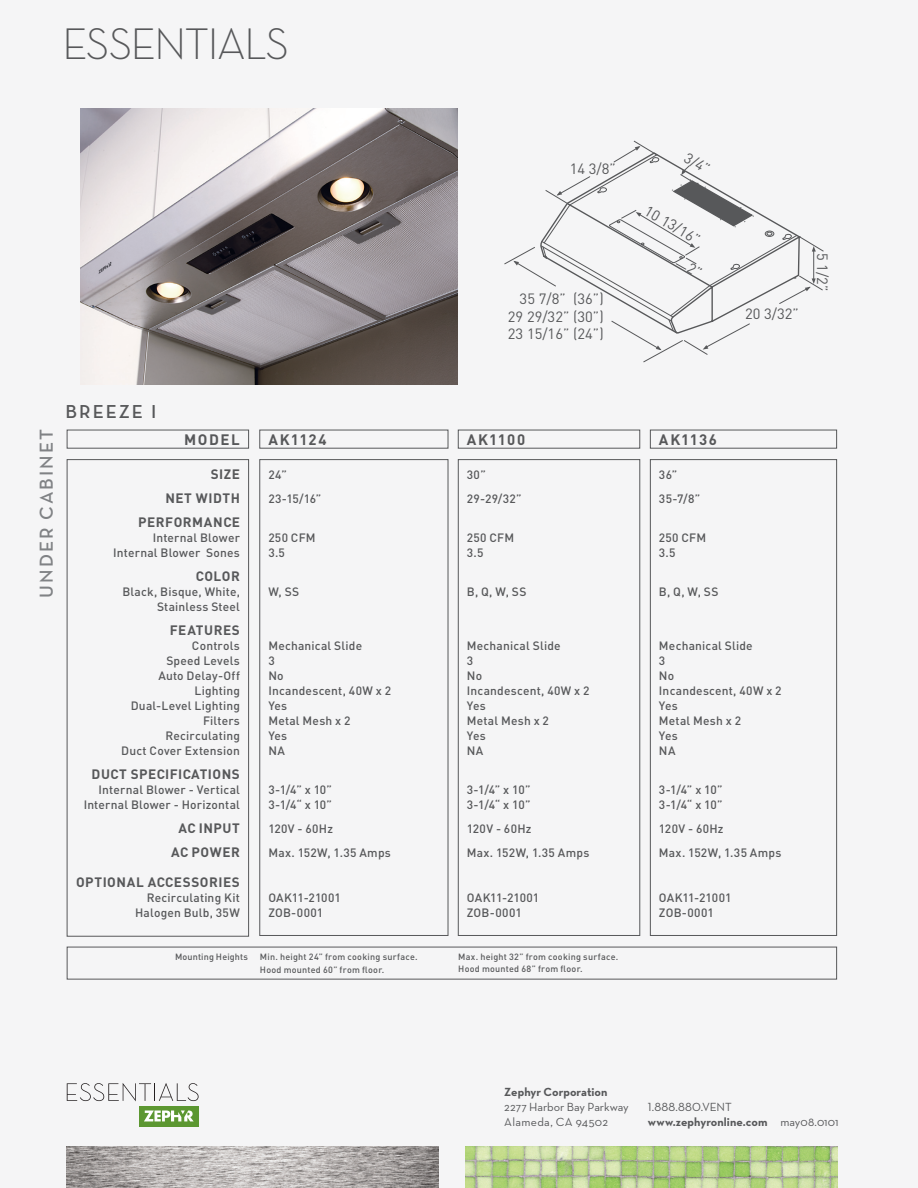
<style>
.page{position:relative;width:918px;height:1188px;background:#f5f5f6}
.page>*{position:absolute;margin:0;border:0;box-sizing:border-box;transform-origin:0 0}
.t1{font:300 45px "Neutra Text";letter-spacing:-.04em;color:#57585a}
.t2{font:600 19.05px "Neutra Text";letter-spacing:.105em;color:#808285}
.t3{font:600 19.05px "Neutra Text";letter-spacing:.105em;color:#57585a}
.t4{font:700 15px "DIN";letter-spacing:.105em;color:#57585a}
.t5{font:14.7px/17.7px "DIN";color:#57585a;text-align:justify}
.t6{font:700 13.5px "DIN";letter-spacing:.04em;color:#57585a}
.t7{font:500 12px "DIN";letter-spacing:.015em;color:#57585a}
.t8{font:700 12px "Neutra Text";letter-spacing:.005em;color:#57585a}
.t9{font:12px "Neutra Text";letter-spacing:.005em;color:#57585a}
.t10{font:12px "Neutra Text";letter-spacing:.025em;color:#57585a}
.t11{font:12px "Neutra Text Book Alt";letter-spacing:.005em;color:#57585a}
.t12{font:500 9px/12.8px "DIN";letter-spacing:.025em;color:#57585a}
.s1{font-weight:400}
</style>
<div class="page">
<div style="left:139px;top:1106px;width:60px;height:20px;background:#5c9731"></div>
<svg style="left:67px;top:1083px;width:132px;height:18px"></svg>
<svg style="left:144px;top:1111px;width:50px;height:10px"></svg>
<img style="left:67px;top:1147px;width:372px;height:41px">
<img style="left:466px;top:1147px;width:371px;height:41px">
<div style="left:67px;top:430px;width:182px;height:19px;border:1px solid #57585a"></div>
<div style="left:67px;top:459px;width:182px;height:478px;border:1px solid #57585a"></div>
<div style="left:259px;top:430px;width:189px;height:19px;border:1px solid #57585a"></div>
<div style="left:259px;top:459px;width:189px;height:477px;border:1px solid #57585a"></div>
<div style="left:458px;top:430px;width:182px;height:19px;border:1px solid #57585a"></div>
<div style="left:458px;top:459px;width:182px;height:477px;border:1px solid #57585a"></div>
<div style="left:650px;top:430px;width:187px;height:19px;border:1px solid #57585a"></div>
<div style="left:650px;top:459px;width:187px;height:477px;border:1px solid #57585a"></div>
<div style="left:67px;top:947px;width:770px;height:33px;border:1px solid #57585a"></div>
<img style="left:81px;top:108px;width:377px;height:276px">
<svg style="left:504px;top:141px;width:320px;height:222px"></svg>
<p class="t1" style="left:62px;top:16px;width:229px">ESSENTIALS</p>
<p class="t5" style="left:570px;top:160px;width:48px">14 3/8”</p>
<p class="t5" style="left:508px;top:289px;width:97px;text-indent:12px">35 7/8” (36”)<br>29 29/32” (30”)<br>23 15/16” (24”)</p>
<p class="t2" style="left:35px;top:598px;width:170px;rotate:-90deg">UNDER CABINET</p>
<p class="t3" style="left:65px;top:400px;width:92px">BREEZE I</p>
<p class="t4" style="left:184px;top:429px;width:57px">MODEL</p>
<p class="t6" style="left:211px;top:466px;width:31px">SIZE</p>
<p class="t6" style="left:165px;top:490px;width:76px">NET WIDTH</p>
<p class="t6" style="left:138px;top:514px;width:103px">PERFORMANCE</p>
<p class="t7" style="left:153px;top:530px;width:89px">Internal Blower</p>
<p class="t7" style="left:113px;top:545px;width:128px">Internal Blower Sones</p>
<p class="t6" style="left:196px;top:568px;width:46px">COLOR</p>
<p class="t7" style="left:122px;top:584px;width:119px">Black, Bisque, White,</p>
<p class="t7" style="left:157px;top:599px;width:84px">Stainless Steel</p>
<p class="t6" style="left:170px;top:622px;width:72px">FEATURES</p>
<p class="t7" style="left:192px;top:638px;width:50px">Controls</p>
<p class="t7" style="left:166px;top:653px;width:75px">Speed Levels</p>
<p class="t7" style="left:158px;top:668px;width:83px">Auto Delay-Off</p>
<p class="t7" style="left:195px;top:683px;width:47px">Lighting</p>
<p class="t7" style="left:131px;top:698px;width:111px">Dual-Level Lighting</p>
<p class="t7" style="left:203px;top:713px;width:38px">Filters</p>
<p class="t7" style="left:166px;top:728px;width:76px">Recirculating</p>
<p class="t7" style="left:121px;top:743px;width:120px">Duct Cover Extension</p>
<p class="t6" style="left:92px;top:766px;width:150px">DUCT SPECIFICATIONS</p>
<p class="t7" style="left:99px;top:782px;width:143px">Internal Blower - Vertical</p>
<p class="t7" style="left:84px;top:797px;width:158px">Internal Blower - Horizontal</p>
<p class="t6" style="left:179px;top:820px;width:63px">AC INPUT</p>
<p class="t6" style="left:171px;top:844px;width:70px">AC POWER</p>
<p class="t6" style="left:76px;top:874px;width:165px">OPTIONAL ACCESSORIES</p>
<p class="t7" style="left:147px;top:890px;width:95px">Recirculating Kit</p>
<p class="t7" style="left:135px;top:905px;width:106px">Halogen Bulb, 35W</p>
<p class="t4" style="left:268px;top:429px;width:60px">AK1124</p>
<p class="t7" style="left:268px;top:467px;width:20px">24”</p>
<p class="t7" style="left:268px;top:491px;width:55px">23-15/16”</p>
<p class="t7" style="left:268px;top:530px;width:49px">250 CFM</p>
<p class="t7" style="left:268px;top:545px;width:18px">3.5</p>
<p class="t7" style="left:268px;top:584px;width:32px">W, SS</p>
<p class="t7" style="left:268px;top:638px;width:95px">Mechanical Slide</p>
<p class="t7" style="left:268px;top:653px;width:8px">3</p>
<p class="t7" style="left:268px;top:668px;width:17px">No</p>
<p class="t7" style="left:268px;top:683px;width:124px">Incandescent, 40W x 2</p>
<p class="t7" style="left:268px;top:698px;width:20px">Yes</p>
<p class="t7" style="left:268px;top:713px;width:84px">Metal Mesh x 2</p>
<p class="t7" style="left:268px;top:728px;width:20px">Yes</p>
<p class="t7" style="left:268px;top:743px;width:18px">NA</p>
<p class="t7" style="left:268px;top:782px;width:65px">3-1/4” x 10”</p>
<p class="t7" style="left:268px;top:797px;width:65px">3-1/4“ x 10”</p>
<p class="t7" style="left:268px;top:821px;width:66px">120V - 60Hz</p>
<p class="t7" style="left:268px;top:845px;width:124px">Max. 152W, 1.35 Amps</p>
<p class="t7" style="left:268px;top:890px;width:74px">OAK11-21001</p>
<p class="t7" style="left:268px;top:905px;width:56px">ZOB-0001</p>
<p class="t4" style="left:467px;top:429px;width:60px">AK1100</p>
<p class="t7" style="left:467px;top:467px;width:20px">30”</p>
<p class="t7" style="left:467px;top:491px;width:56px">29-29/32”</p>
<p class="t7" style="left:467px;top:530px;width:49px">250 CFM</p>
<p class="t7" style="left:467px;top:545px;width:18px">3.5</p>
<p class="t7" style="left:467px;top:584px;width:61px">B, Q, W, SS</p>
<p class="t7" style="left:467px;top:638px;width:95px">Mechanical Slide</p>
<p class="t7" style="left:467px;top:653px;width:8px">3</p>
<p class="t7" style="left:467px;top:668px;width:17px">No</p>
<p class="t7" style="left:467px;top:683px;width:124px">Incandescent, 40W x 2</p>
<p class="t7" style="left:467px;top:698px;width:20px">Yes</p>
<p class="t7" style="left:467px;top:713px;width:84px">Metal Mesh x 2</p>
<p class="t7" style="left:467px;top:728px;width:20px">Yes</p>
<p class="t7" style="left:467px;top:743px;width:18px">NA</p>
<p class="t7" style="left:467px;top:782px;width:65px">3-1/4” x 10”</p>
<p class="t7" style="left:467px;top:797px;width:65px">3-1/4“ x 10”</p>
<p class="t7" style="left:467px;top:821px;width:66px">120V - 60Hz</p>
<p class="t7" style="left:467px;top:845px;width:124px">Max. 152W, 1.35 Amps</p>
<p class="t7" style="left:467px;top:890px;width:74px">OAK11-21001</p>
<p class="t7" style="left:467px;top:905px;width:56px">ZOB-0001</p>
<p class="t12" style="left:175px;top:951px;width:74px">Mounting Heights</p>
<p class="t12" style="left:458px;top:951px;width:162px;line-height:11.2px">Max. height 32” from cooking surface.<br>Hood mounted 68” from floor.</p>
<p class="t12" style="left:260px;top:951px;width:159px">Min. height 24” from cooking surface.<br>Hood mounted 60” from floor.</p>
<p class="t5" style="left:690px;top:148px;width:29px;rotate:31deg">3/4”</p>
<p class="t5" style="left:650px;top:202px;width:63px;rotate:30deg">10 13/16”</p>
<p class="t5" style="left:745px;top:305px;width:55px">20 3/32”</p>
<p class="t5" style="left:832px;top:253px;width:40px;rotate:90deg">5 1/2”</p>
<p class="t4" style="left:659px;top:429px;width:60px">AK1136</p>
<p class="t7" style="left:659px;top:467px;width:20px">36”</p>
<p class="t7" style="left:659px;top:491px;width:43px">35-7/8”</p>
<p class="t7" style="left:659px;top:530px;width:49px">250 CFM</p>
<p class="t7" style="left:659px;top:545px;width:18px">3.5</p>
<p class="t7" style="left:659px;top:584px;width:61px">B, Q, W, SS</p>
<p class="t7" style="left:659px;top:638px;width:95px">Mechanical Slide</p>
<p class="t7" style="left:659px;top:653px;width:8px">3</p>
<p class="t7" style="left:659px;top:668px;width:17px">No</p>
<p class="t7" style="left:659px;top:683px;width:124px">Incandescent, 40W x 2</p>
<p class="t7" style="left:659px;top:698px;width:20px">Yes</p>
<p class="t7" style="left:659px;top:713px;width:84px">Metal Mesh x 2</p>
<p class="t7" style="left:659px;top:728px;width:20px">Yes</p>
<p class="t7" style="left:659px;top:743px;width:18px">NA</p>
<p class="t7" style="left:659px;top:782px;width:65px">3-1/4” x 10”</p>
<p class="t7" style="left:659px;top:797px;width:65px">3-1/4“ x 10”</p>
<p class="t7" style="left:659px;top:821px;width:66px">120V - 60Hz</p>
<p class="t7" style="left:659px;top:845px;width:124px">Max. 152W, 1.35 Amps</p>
<p class="t7" style="left:659px;top:890px;width:74px">OAK11-21001</p>
<p class="t7" style="left:659px;top:905px;width:56px">ZOB-0001</p>
<p class="t8" style="left:504px;top:1085px;width:105px">Zephyr Corporation</p>
<p class="t9" style="left:504px;top:1100px;width:126px">2277 Harbor Bay Parkway</p>
<p class="t10" style="left:504px;top:1115px;width:105px">Alameda, CA 94502</p>
<p class="t11" style="left:648px;top:1100px;width:85px">1.888.880.VENT</p>
<p class="t8" style="left:648px;top:1115px;width:192px">www.zephyronline.com <span class="s1">may08.0101</span></p>
</div>
